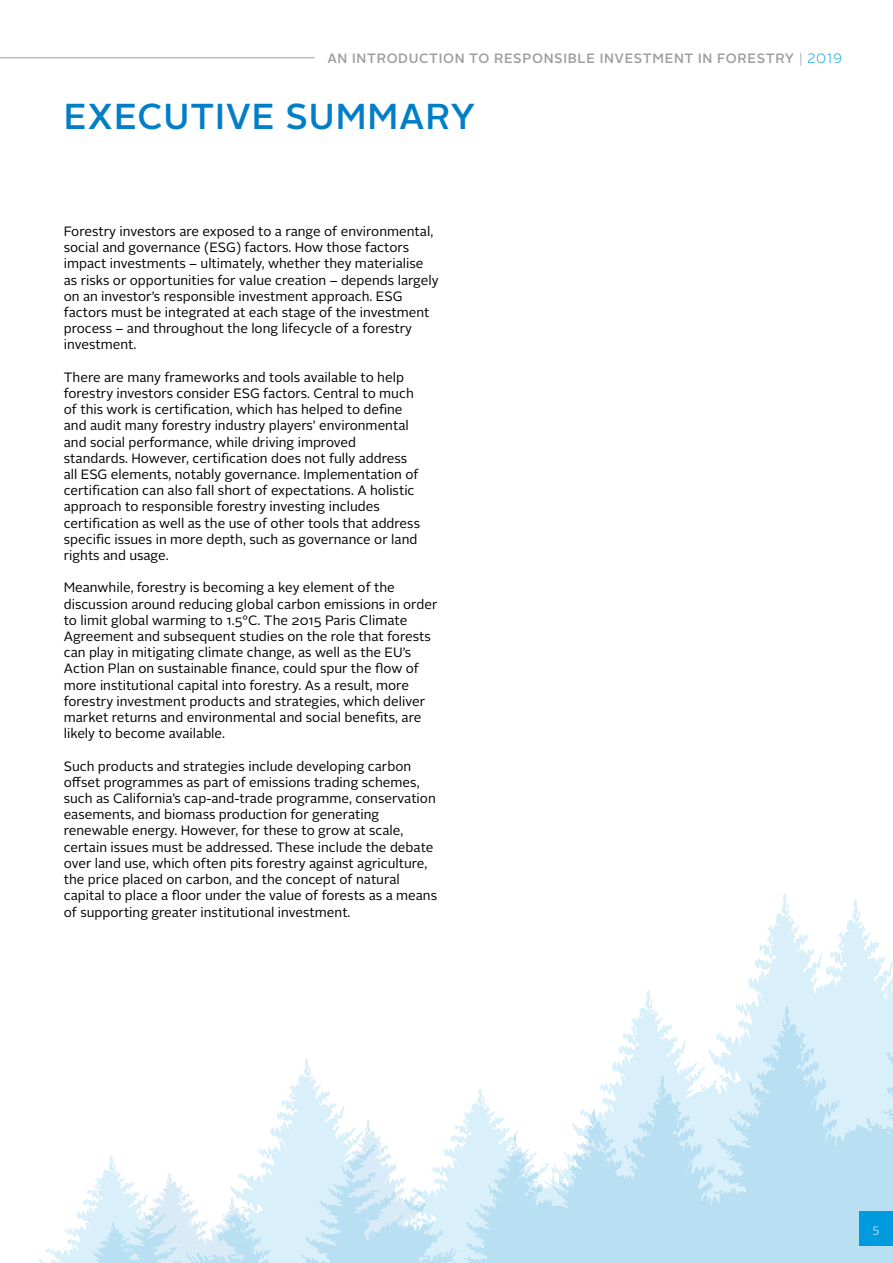
<style>
.page{position:relative;width:893px;height:1263px;background:#fff}
.page>*{position:absolute;margin:0;border:0;box-sizing:border-box;transform-origin:0 0}
.t1{font:500 36px "Alright Sans";letter-spacing:.025em;color:#007ec7}
.t2{font:13.5px/16.2px "Alright Sans";color:#000}
.t3{font:500 13.5px "Alright Sans";letter-spacing:.05em;color:#9d9d9c}
.t4{font:12px "Alright Sans";color:#fff}
.s1{font-weight:300}
.s2{font-weight:300;color:#009fe3}
</style>
<div class="page">
<hr style="left:0;top:57px;width:315px;height:1px;background:#9d9d9c">
<svg style="left:47px;top:893px;width:846px;height:370px"></svg>
<p class="t3" style="left:327px;top:49px;width:516px">AN INTRODUCTION TO RESPONSIBLE INVESTMENT IN FORESTRY <span class="s1">|</span> <span class="s2">2019</span></p>
<h1 class="t1" style="left:64px;top:92px;width:413px">EXECUTIVE SUMMARY</h1>
<p class="t2" style="left:64px;top:223px;width:376px">Forestry investors are exposed to a range of environmental, social and governance (ESG) factors. How those factors impact investments – ultimately, whether they materialise as risks or opportunities for value creation – depends largely on an investor’s responsible investment approach. ESG factors must be integrated at each stage of the investment process – and throughout the long lifecycle of a forestry investment.</p>
<p class="t2" style="left:64px;top:369px;width:358px">There are many frameworks and tools available to help forestry investors consider ESG factors. Central to much of this work is certification, which has helped to define and audit many forestry industry players’ environmental and social performance, while driving improved standards. However, certification does not fully address all ESG elements, notably governance. Implementation of certification can also fall short of expectations. A holistic approach to responsible forestry investing includes certification as well as the use of other tools that address specific issues in more depth, such as governance or land rights and usage.</p>
<p class="t2" style="left:64px;top:580px;width:375px">Meanwhile, forestry is becoming a key element of the discussion around reducing global carbon emissions in order to limit global warming to 1.5°C. The 2015 Paris Climate Agreement and subsequent studies on the role that forests can play in mitigating climate change, as well as the EU’s Action Plan on sustainable finance, could spur the flow of more institutional capital into forestry. As a result, more forestry investment products and strategies, which deliver market returns and environmental and social benefits, are likely to become available.</p>
<p class="t2" style="left:64px;top:758px;width:375px">Such products and strategies include developing carbon offset programmes as part of emissions trading schemes, such as California’s cap-and-trade programme, conservation easements, and biomass production for generating renewable energy. However, for these to grow at scale, certain issues must be addressed. These include the debate over land use, which often pits forestry against agriculture, the price placed on carbon, and the concept of natural capital to place a floor under the value of forests as a means of supporting greater institutional investment.</p>
<p class="t4" style="left:872px;top:1221px;width:8px">5</p>
</div>
